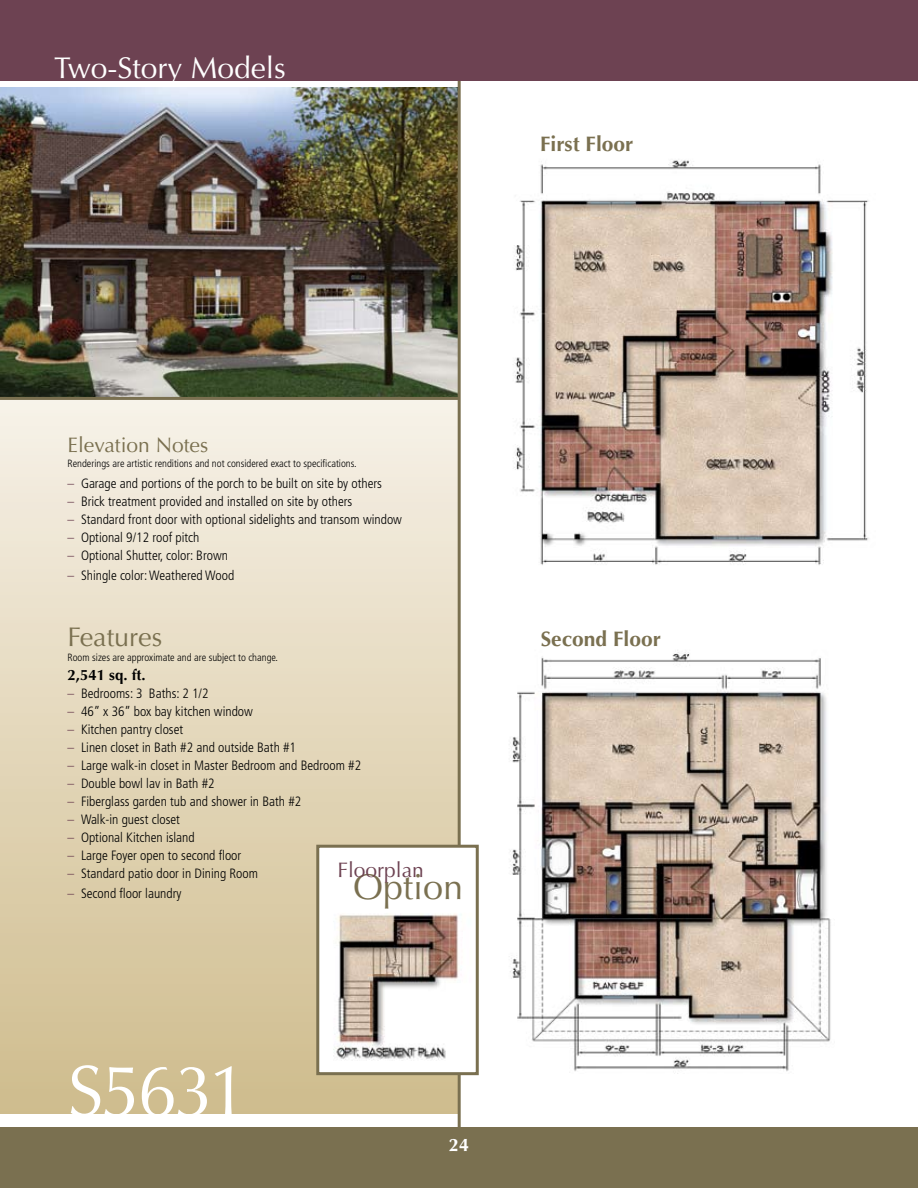
<style>
.page{position:relative;width:918px;height:1188px;background:#fff}
.page>*{position:absolute;margin:0;border:0;box-sizing:border-box;transform-origin:0 0}
.t1{font:72px "Optima LT Std";letter-spacing:-.045em;color:#fff}
.t2{font:36px "Optima LT Std";color:#7a7050}
.t3{font:30px "Optima LT Std";color:#fff}
.t4{font:27px "Optima LT Std";color:#7a7050}
.t5{font:700 21px "Optima LT Std";color:#7a7050}
.t6{font:21px "Optima LT Std";color:#7a7050}
.t7{font:21px "Optima LT Std";color:#6d4252}
.t8{font:700 18px "Optima LT Std";color:#fff}
.t9{font:700 15px "Optima LT Std";color:#000}
.t10{font:300 condensed 13.5px "Frutiger LT Std";color:#000}
.t11{font:300 condensed 10.5px "Frutiger LT Std";color:#000}
.s1{color:#6d4252}
</style>
<div class="page">
<svg style="left:0;top:400px;width:458px;height:714px;background:#e3d8bc"></svg>
<img style="left:0;top:88px;width:458px;height:309px">
<hr style="left:458px;top:78px;width:3px;height:1056px;background:#7a7050">
<div style="left:0;top:1127px;width:918px;height:61px;background:#7a7050"></div>
<div style="left:0;top:0;width:918px;height:81px;background:#6d4252"></div>
<hr style="left:0;top:397px;width:459px;height:3px;background:#7a7050">
<img style="left:514px;top:160px;width:355px;height:405px">
<img style="left:510px;top:650px;width:321px;height:424px">
<img style="left:320px;top:849px;width:141px;height:222px">
<div style="left:316px;top:845px;width:163px;height:230px;border:3px solid #7a7050"></div>
<h3 class="t3" style="left:54px;top:50px;width:233px">Two-Story Models</h3>
<h3 class="t5" style="left:540px;top:131px;width:95px">First Floor</h3>
<h3 class="t6" style="left:68px;top:433px;width:142px">Elevation Notes</h3>
<p class="t11" style="left:68px;top:458px;width:291px">Renderings are artistic renditions and not considered exact to specifications.</p>
<p class="t10" style="left:68px;top:476px;width:316px"><span class="s1">–</span> Garage and portions of the porch to be built on site by others</p>
<p class="t10" style="left:68px;top:494px;width:286px"><span class="s1">–</span> Brick treatment provided and installed on site by others</p>
<p class="t10" style="left:68px;top:512px;width:336px"><span class="s1">–</span> Standard front door with optional sidelights and transom window</p>
<p class="t10" style="left:68px;top:530px;width:133px"><span class="s1">–</span> Optional 9/12 roof pitch</p>
<p class="t10" style="left:68px;top:548px;width:162px"><span class="s1">–</span> Optional Shutter, color: Brown</p>
<p class="t10" style="left:68px;top:567px;width:168px"><span class="s1">–</span> Shingle color: Weathered Wood</p>
<h3 class="t4" style="left:68px;top:621px;width:96px">Features</h3>
<p class="t11" style="left:68px;top:651px;width:212px">Room sizes are approximate and are subject to change.</p>
<p class="t9" style="left:68px;top:666px;width:80px">2,541 sq. ft.</p>
<p class="t10" style="left:68px;top:686px;width:143px"><span class="s1">–</span> Bedrooms: 3 Baths: 2 1/2</p>
<p class="t10" style="left:68px;top:704px;width:187px"><span class="s1">–</span> 46” x 36” box bay kitchen window</p>
<p class="t10" style="left:68px;top:722px;width:117px"><span class="s1">–</span> Kitchen pantry closet</p>
<p class="t10" style="left:68px;top:740px;width:230px"><span class="s1">–</span> Linen closet in Bath #2 and outside Bath #1</p>
<p class="t10" style="left:68px;top:758px;width:295px"><span class="s1">–</span> Large walk-in closet in Master Bedroom and Bedroom #2</p>
<p class="t10" style="left:68px;top:776px;width:149px"><span class="s1">–</span> Double bowl lav in Bath #2</p>
<p class="t10" style="left:68px;top:794px;width:235px"><span class="s1">–</span> Fiberglass garden tub and shower in Bath #2</p>
<p class="t10" style="left:68px;top:812px;width:114px"><span class="s1">–</span> Walk-in guest closet</p>
<p class="t10" style="left:68px;top:830px;width:129px"><span class="s1">–</span> Optional Kitchen island</p>
<p class="t10" style="left:68px;top:848px;width:175px"><span class="s1">–</span> Large Foyer open to second floor</p>
<p class="t10" style="left:68px;top:866px;width:192px"><span class="s1">–</span> Standard patio door in Dining Room</p>
<p class="t10" style="left:68px;top:885px;width:116px"><span class="s1">–</span> Second floor laundry</p>
<h3 class="t7" style="left:338px;top:858px;width:88px">Floorplan</h3>
<h2 class="t2" style="left:353px;top:866px;width:112px">Option</h2>
<h1 class="t1" style="left:68px;top:1049px;width:182px">S5631</h1>
<h3 class="t8" style="left:449px;top:1134px;width:22px">24</h3>
<h3 class="t5" style="left:541px;top:626px;width:122px">Second Floor</h3>
</div>
